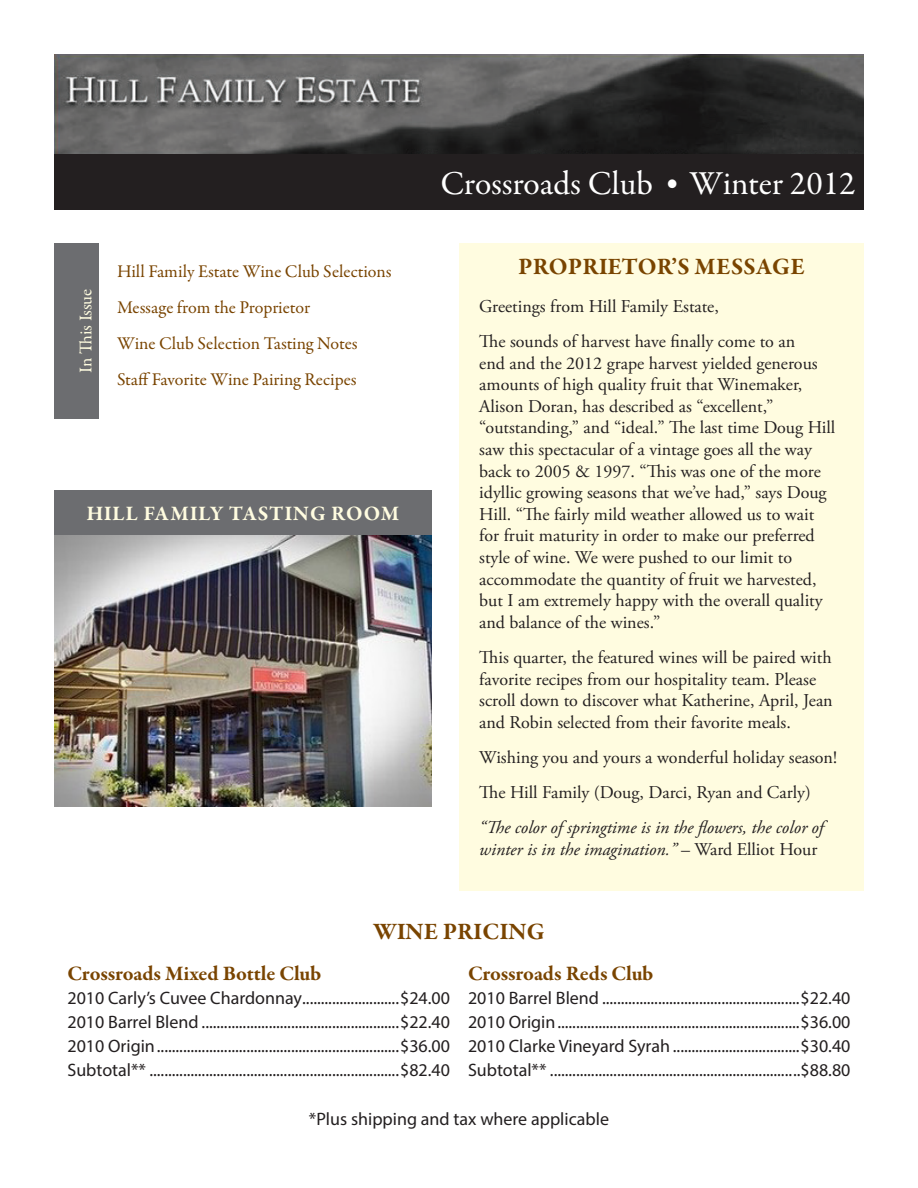
<style>
.page{position:relative;width:918px;height:1188px;background:#fff}
.page>*{position:absolute;margin:0;border:0;box-sizing:border-box;transform-origin:0 0}
.t1{font:33.75px "Garamond Premr Pro";letter-spacing:-.005em;color:#fff}
.t2{font:700 24px "Garamond Premr Pro";letter-spacing:.005em;color:#794400}
.t3{font:700 21px "Garamond Premr Pro";color:#794400}
.t4{font:700 21px "Garamond Premr Pro";letter-spacing:.01em;color:#fffce0}
.t5{font:18px/21.6px "Adobe Garamond Pro";color:#231f20}
.t6{font:18px/24px "Myriad Pro";color:#231f20;text-align:justify}
.t7{font:18px/36px "Garamond Premr Pro";letter-spacing:-.005em;color:#794400}
.t8{font:italic 18px/21.6px "Adobe Garamond Pro";color:#231f20}
.t9{font:18px "Garamond Premr Pro";letter-spacing:-.005em;color:#fffce0}
.s1{font-size:27px}
.s2{font-style:normal}
</style>
<div class="page">
<div style="left:459px;top:243px;width:405px;height:648px;background:#fffce0"></div>
<img style="left:54px;top:54px;width:810px;height:100px">
<div style="left:54px;top:154px;width:810px;height:55px;background:#231f20"></div>
<div style="left:54px;top:243px;width:44px;height:175px;background:#6c6d70"></div>
<img style="left:54px;top:534px;width:378px;height:272px">
<div style="left:54px;top:490px;width:378px;height:44px;background:#6c6d70"></div>
<p class="t9" style="left:75px;top:373px;width:86px;rotate:-90deg">In This Issue</p>
<p class="t7" style="left:117px;top:254px;width:276px">Hill Family Estate Wine Club Selections Message from the Proprietor<br>Wine Club Selection Tasting Notes Staff Favorite Wine Pairing Recipes</p>
<p class="t4" style="left:86px;top:500px;width:84px">Hill Fami</p>
<p class="t4" style="left:198px;top:500px;width:60px">ly Tasting</p>
<p class="t4" style="left:331px;top:500px;width:34px">Room</p>
<h1 class="t1" style="left:440px;top:163px;width:417px">Crossroads Club <span class="s1">•</span> Winter 2012</h1>
<h2 class="t2" style="left:518px;top:252px;width:288px">PROPRIETOR’S MESSAGE</h2>
<p class="t5" style="left:479px;top:289px;width:317px;line-height:35.1px">Greetings from Hill Family Estate,<br>The sounds of harvest have finally come to an</p>
<p class="t5" style="left:479px;top:353px;width:358px">end and the 2012 grape harvest yielded generous amounts of high quality fruit that Winemaker, Alison Doran, has described as “excellent,” “outstanding,” and “ideal.” The last time Doug Hill saw this spectacular of a vintage goes all the way back to 2005 &amp; 1997. “This was one of the more idyllic growing seasons that we’ve had,” says Doug Hill. “The fairly mild weather allowed us to wait for fruit maturity in order to make our preferred style of wine. We were pushed to our limit to accommodate the quantity of fruit we harvested, but I am extremely happy with the overall quality and balance of the wines.”</p>
<p class="t5" style="left:479px;top:647px;width:355px">This quarter, the featured wines will be paired with favorite recipes from our hospitality team. Please scroll down to discover what Katherine, April, Jean and Robin selected from their favorite meals.</p>
<p class="t5" style="left:479px;top:740px;width:359px;line-height:35.1px">Wishing you and yours a wonderful holiday season!<br>The Hill Family (Doug, Darci, Ryan and Carly)</p>
<p class="t8" style="left:479px;top:817px;width:346px">“The color of springtime is in the flowers, the color of winter is in the imagination.” <span class="s2">– Ward Elliot Hour</span></p>
<h2 class="t2" style="left:373px;top:917px;width:173px">WINE PRICING</h2>
<p class="t3" style="left:68px;top:960px;width:255px">Crossroads Mixed Bottle Club</p>
<p class="t6" style="left:68px;top:985px;width:384px">2010 Carly’s Cuvee Chardonnay..........................$24.00<br>2010 Barrel Blend .....................................................$22.40<br>2010 Origin.................................................................$36.00<br>Subtotal** ...................................................................$82.40</p>
<p class="t3" style="left:468px;top:960px;width:187px">Crossroads Reds Club</p>
<p class="t6" style="left:468px;top:985px;width:384px">2010 Barrel Blend .....................................................$22.40<br>2010 Origin.................................................................$36.00<br>2010 Clarke Vineyard Syrah ..................................$30.40<br>Subtotal** ...................................................................$88.80</p>
<p class="t6" style="left:309px;top:1107px;width:302px">*Plus shipping and tax where applicable</p>
</div>
